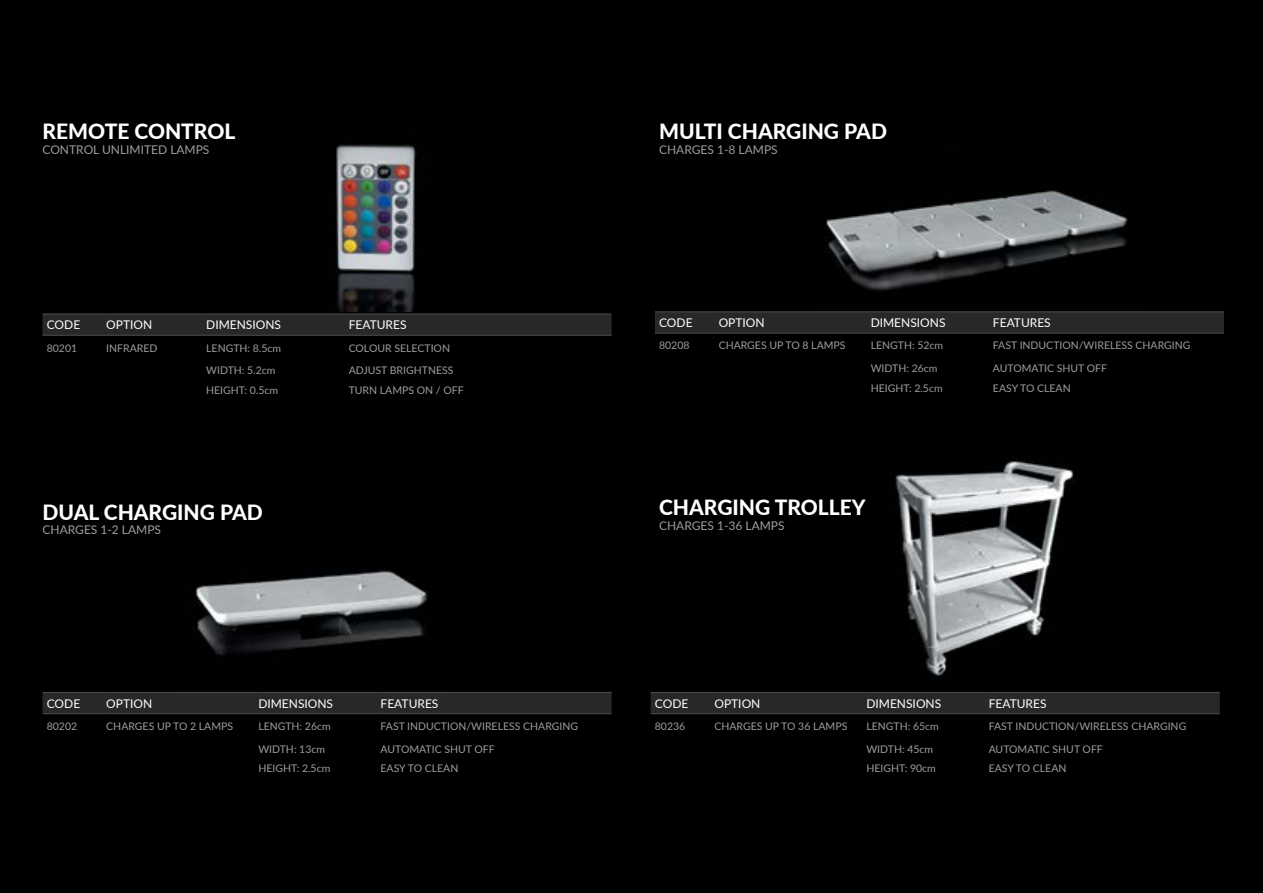
<style>
.page{position:relative;width:1263px;height:893px;background:#000}
.page>*{position:absolute;margin:0;border:0;box-sizing:border-box;transform-origin:0 0}
.t1{font:800 21px "Lato";color:#fff}
.t2{font:12px "Lato";color:#fff}
.t3{font:12px "Lato";color:#9c9ea1}
.t4{font:10.5px "Lato";color:#9c9ea1}
</style>
<div class="page">
<img style="left:330px;top:144px;width:87px;height:167px">
<img style="left:195px;top:570px;width:233px;height:86px">
<img style="left:895px;top:461px;width:179px;height:218px">
<img style="left:826px;top:190px;width:302px;height:101px">
<div style="left:43px;top:315px;width:569px;height:20px;background:#282829"></div>
<hr style="left:43px;top:314px;width:63px;height:1px;background:#4d4e4f">
<hr style="left:106px;top:314px;width:100px;height:1px;background:#4d4e4f">
<hr style="left:206px;top:314px;width:143px;height:1px;background:#4d4e4f">
<hr style="left:349px;top:314px;width:263px;height:1px;background:#4d4e4f">
<hr style="left:43px;top:335px;width:63px;height:1px;background:#4d4e4f">
<hr style="left:106px;top:335px;width:100px;height:1px;background:#4d4e4f">
<hr style="left:206px;top:335px;width:143px;height:1px;background:#4d4e4f">
<hr style="left:349px;top:335px;width:263px;height:1px;background:#4d4e4f">
<svg style="left:655px;top:312px;width:569px;height:21px;background:#29292a"></svg>
<hr style="left:655px;top:311px;width:64px;height:1px;background:#4d4e4f">
<hr style="left:719px;top:311px;width:152px;height:1px;background:#4d4e4f">
<hr style="left:871px;top:311px;width:122px;height:1px;background:#4d4e4f">
<hr style="left:993px;top:311px;width:231px;height:1px;background:#4d4e4f">
<hr style="left:655px;top:333px;width:64px;height:1px;background:#4d4e4f">
<hr style="left:719px;top:333px;width:152px;height:1px;background:#4d4e4f">
<hr style="left:871px;top:333px;width:122px;height:1px;background:#4d4e4f">
<hr style="left:993px;top:333px;width:231px;height:1px;background:#4d4e4f">
<div style="left:43px;top:693px;width:569px;height:20px;background:#282829"></div>
<hr style="left:43px;top:692px;width:63px;height:1px;background:#4d4e4f">
<hr style="left:106px;top:692px;width:152px;height:1px;background:#4d4e4f">
<hr style="left:258px;top:692px;width:123px;height:1px;background:#4d4e4f">
<hr style="left:381px;top:692px;width:231px;height:1px;background:#4d4e4f">
<hr style="left:43px;top:713px;width:63px;height:1px;background:#4d4e4f">
<hr style="left:106px;top:713px;width:152px;height:1px;background:#4d4e4f">
<hr style="left:258px;top:713px;width:123px;height:1px;background:#4d4e4f">
<hr style="left:381px;top:713px;width:231px;height:1px;background:#4d4e4f">
<div style="left:651px;top:693px;width:569px;height:20px;background:#282829"></div>
<hr style="left:651px;top:692px;width:63px;height:1px;background:#4d4e4f">
<hr style="left:714px;top:692px;width:152px;height:1px;background:#4d4e4f">
<hr style="left:866px;top:692px;width:123px;height:1px;background:#4d4e4f">
<hr style="left:989px;top:692px;width:231px;height:1px;background:#4d4e4f">
<hr style="left:651px;top:713px;width:63px;height:1px;background:#4d4e4f">
<hr style="left:714px;top:713px;width:152px;height:1px;background:#4d4e4f">
<hr style="left:866px;top:713px;width:123px;height:1px;background:#4d4e4f">
<hr style="left:989px;top:713px;width:231px;height:1px;background:#4d4e4f">
<h1 class="t1" style="left:43px;top:116px;width:194px">REMOTE CONTROL</h1>
<p class="t3" style="left:43px;top:141px;width:168px">CONTROL UNLIMITED LAMPS</p>
<p class="t2" style="left:47px;top:316px;width:35px">CODE</p>
<p class="t2" style="left:106px;top:316px;width:47px">OPTION</p>
<p class="t2" style="left:206px;top:316px;width:76px">DIMENSIONS</p>
<p class="t2" style="left:349px;top:316px;width:59px">FEATURES</p>
<p class="t4" style="left:47px;top:340px;width:32px">80201</p>
<p class="t4" style="left:106px;top:340px;width:53px">INFRARED</p>
<p class="t4" style="left:206px;top:340px;width:76px">LENGTH: 8.5cm</p>
<p class="t4" style="left:349px;top:340px;width:103px">COLOUR SELECTION</p>
<p class="t4" style="left:206px;top:363px;width:71px">WIDTH: 5.2cm</p>
<p class="t4" style="left:349px;top:363px;width:106px">ADJUST BRIGHTNESS</p>
<p class="t4" style="left:206px;top:383px;width:73px">HEIGHT: 0.5cm</p>
<p class="t4" style="left:349px;top:383px;width:116px">TURN LAMPS ON / OFF</p>
<h1 class="t1" style="left:43px;top:496px;width:222px">DUAL CHARGING PAD</h1>
<p class="t3" style="left:43px;top:521px;width:120px">CHARGES 1-2 LAMPS</p>
<p class="t2" style="left:47px;top:695px;width:35px">CODE</p>
<p class="t2" style="left:106px;top:695px;width:47px">OPTION</p>
<p class="t2" style="left:258px;top:695px;width:76px">DIMENSIONS</p>
<p class="t2" style="left:381px;top:695px;width:59px">FEATURES</p>
<p class="t4" style="left:47px;top:719px;width:32px">80202</p>
<p class="t4" style="left:106px;top:719px;width:128px">CHARGES UP TO 2 LAMPS</p>
<p class="t4" style="left:258px;top:719px;width:74px">LENGTH: 26cm</p>
<p class="t4" style="left:381px;top:719px;width:199px">FAST INDUCTION/WIRELESS CHARGING</p>
<p class="t4" style="left:258px;top:741px;width:68px">WIDTH: 13cm</p>
<p class="t4" style="left:381px;top:741px;width:116px">AUTOMATIC SHUT OFF</p>
<p class="t4" style="left:258px;top:761px;width:73px">HEIGHT: 2.5cm</p>
<p class="t4" style="left:381px;top:761px;width:79px">EASY TO CLEAN</p>
<h1 class="t1" style="left:659px;top:116px;width:229px">MULTI CHARGING PAD</h1>
<p class="t3" style="left:659px;top:141px;width:120px">CHARGES 1-8 LAMPS</p>
<p class="t2" style="left:659px;top:314px;width:35px">CODE</p>
<p class="t2" style="left:719px;top:314px;width:47px">OPTION</p>
<p class="t2" style="left:871px;top:314px;width:76px">DIMENSIONS</p>
<p class="t2" style="left:993px;top:314px;width:59px">FEATURES</p>
<p class="t4" style="left:659px;top:338px;width:32px">80208</p>
<p class="t4" style="left:719px;top:338px;width:128px">CHARGES UP TO 8 LAMPS</p>
<p class="t4" style="left:871px;top:338px;width:74px">LENGTH: 52cm</p>
<p class="t4" style="left:993px;top:338px;width:199px">FAST INDUCTION/WIRELESS CHARGING</p>
<p class="t4" style="left:871px;top:361px;width:68px">WIDTH: 26cm</p>
<p class="t4" style="left:993px;top:361px;width:116px">AUTOMATIC SHUT OFF</p>
<p class="t4" style="left:871px;top:380px;width:73px">HEIGHT: 2.5cm</p>
<p class="t4" style="left:993px;top:380px;width:79px">EASY TO CLEAN</p>
<h1 class="t1" style="left:659px;top:492px;width:208px">CHARGING TROLLEY</h1>
<p class="t3" style="left:659px;top:517px;width:127px">CHARGES 1-36 LAMPS</p>
<p class="t2" style="left:655px;top:695px;width:35px">CODE</p>
<p class="t2" style="left:714px;top:695px;width:47px">OPTION</p>
<p class="t2" style="left:866px;top:695px;width:76px">DIMENSIONS</p>
<p class="t2" style="left:989px;top:695px;width:59px">FEATURES</p>
<p class="t4" style="left:655px;top:719px;width:32px">80236</p>
<p class="t4" style="left:714px;top:719px;width:134px">CHARGES UP TO 36 LAMPS</p>
<p class="t4" style="left:866px;top:719px;width:74px">LENGTH: 65cm</p>
<p class="t4" style="left:989px;top:719px;width:199px">FAST INDUCTION/WIRELESS CHARGING</p>
<p class="t4" style="left:866px;top:741px;width:68px">WIDTH: 45cm</p>
<p class="t4" style="left:989px;top:741px;width:116px">AUTOMATIC SHUT OFF</p>
<p class="t4" style="left:866px;top:761px;width:71px">HEIGHT: 90cm</p>
<p class="t4" style="left:989px;top:761px;width:79px">EASY TO CLEAN</p>
</div>
